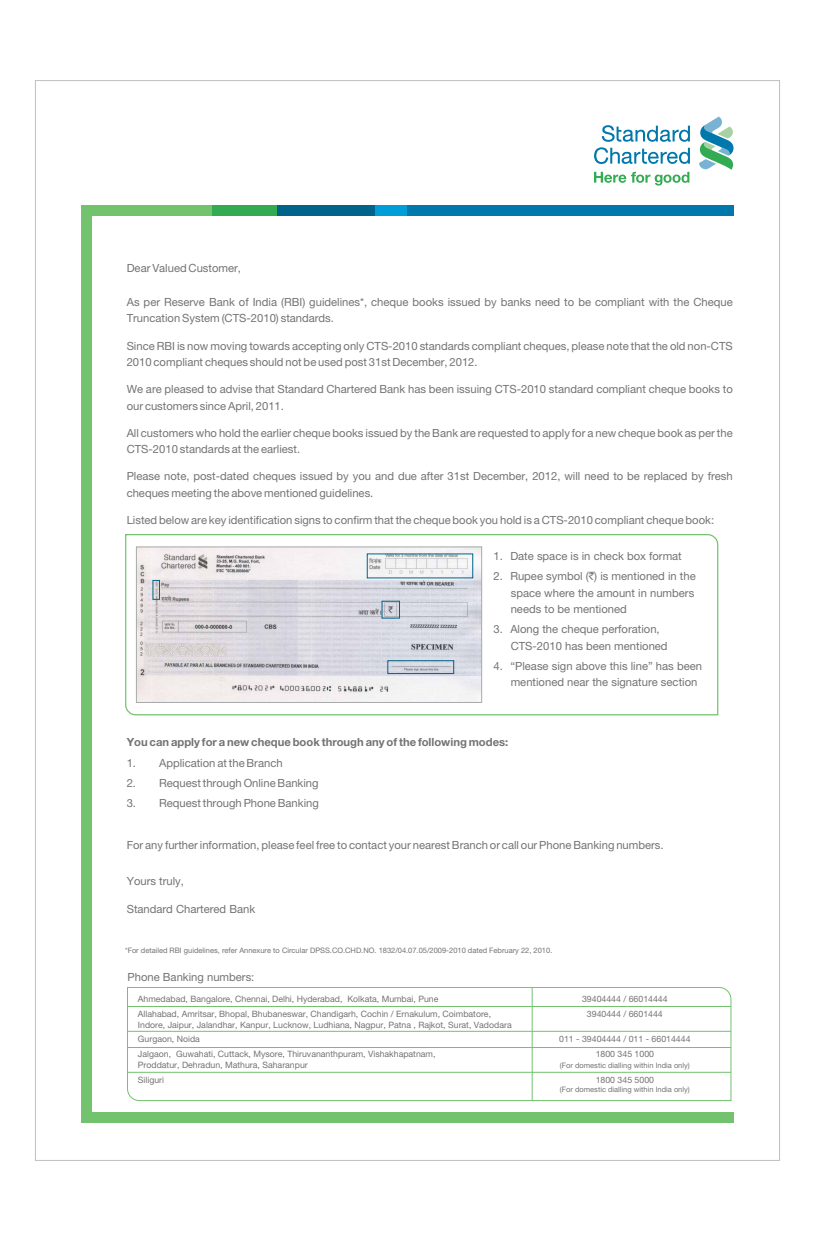
<style>
.page{position:relative;width:815px;height:1241px;background:#fff}
.page>*{position:absolute;margin:0;border:0;box-sizing:border-box;transform-origin:0 0}
.t1{font:11.25px/16.4px "Helvetica Neue CE";color:#737375}
.t2{font:700 11.25px "Helvetica Neue CE";color:#737375}
.t3{font:8.75px/14.9px "Helvetica Neue CE";color:#737375}
.t4{font:7.5px "Helvetica Neue CE";color:#737375}
.s1{font-family:"Rupee Foradian"}
</style>
<div class="page">
<svg style="left:125px;top:534px;width:594px;height:182px"></svg>
<img style="left:138px;top:548px;width:342px;height:152px">
<div style="left:136px;top:546px;width:346px;height:156px;border:1px solid #a8abad"></div>
<div style="left:81px;top:212px;width:11px;height:910px;background:#73c26e"></div>
<div style="left:81px;top:1111px;width:653px;height:11px;background:#73c26e"></div>
<div style="left:277px;top:205px;width:98px;height:11px;background:#00638a"></div>
<div style="left:212px;top:205px;width:65px;height:11px;background:#33ab52"></div>
<div style="left:375px;top:205px;width:32px;height:11px;background:#009ed9"></div>
<div style="left:81px;top:205px;width:131px;height:11px;background:#73c26e"></div>
<div style="left:407px;top:205px;width:326px;height:11px;background:#0078ab"></div>
<svg style="left:594px;top:125px;width:96px;height:39px"></svg>
<svg style="left:699px;top:117px;width:34px;height:53px"></svg>
<svg style="left:594px;top:172px;width:95px;height:13px"></svg>
<div style="left:382px;top:601px;width:18px;height:17px;border:1px solid #00638a"></div>
<div style="left:387px;top:660px;width:67px;height:13px;border:1px solid #00638a"></div>
<div style="left:153px;top:580px;width:7px;height:19px;border:1px solid #00638a"></div>
<svg style="left:127px;top:987px;width:605px;height:113px"></svg>
<hr style="left:532px;top:987px;width:1px;height:113px;background:#73c26e">
<hr style="left:128px;top:1005px;width:603px;height:1px;background:#73c26e">
<hr style="left:128px;top:1030px;width:603px;height:1px;background:#73c26e">
<hr style="left:128px;top:1046px;width:603px;height:1px;background:#73c26e">
<hr style="left:128px;top:1071px;width:603px;height:1px;background:#73c26e">
<p class="t1" style="left:127px;top:261px;width:116px">Dear Valued Customer,</p>
<p class="t1" style="left:127px;top:295px;width:608px">As per Reserve Bank of India (RBI) guidelines*, cheque books issued by banks need to be compliant with the Cheque<br>Truncation System (CTS-2010) standards.</p>
<p class="t1" style="left:127px;top:338px;width:608px">Since RBI is now moving towards accepting only CTS-2010 standards compliant cheques, please note that the old non-CTS<br>2010 compliant cheques should not be used post 31st December, 2012.</p>
<p class="t1" style="left:127px;top:382px;width:608px">We are pleased to advise that Standard Chartered Bank has been issuing CTS-2010 standard compliant cheque books to our customers since April, 2011.</p>
<p class="t1" style="left:127px;top:425px;width:608px">All customers who hold the earlier cheque books issued by the Bank are requested to apply for a new cheque book as per the<br>CTS-2010 standards at the earliest.</p>
<p class="t1" style="left:127px;top:469px;width:608px">Please note, post-dated cheques issued by you and due after 31st December, 2012, will need to be replaced by fresh cheques meeting the above mentioned guidelines.</p>
<p class="t1" style="left:127px;top:513px;width:589px">Listed below are key identification signs to confirm that the cheque book you hold is a CTS-2010 compliant cheque book:</p>
<p class="t1" style="left:493px;top:548px;width:190px">1. Date space is in check box format</p>
<p class="t1" style="left:511px;top:569px;width:187px;text-indent:-17px">2. Rupee symbol (<span class="s1">`</span>) is mentioned in the space where the amount in numbers needs to be mentioned</p>
<p class="t1" style="left:511px;top:622px;width:158px;text-indent:-17px">3. Along the cheque perforation,<br>CTS-2010 has been mentioned</p>
<p class="t1" style="left:511px;top:659px;width:193px;text-indent:-17px">4. “Please sign above this line” has been mentioned near the signature section</p>
<p class="t2" style="left:127px;top:737px;width:383px">You can apply for a new cheque book through any of the following modes:</p>
<p class="t1" style="left:127px;top:755px;width:157px">1. Application at the Branch</p>
<p class="t1" style="left:127px;top:775px;width:193px">2. Request through Online Banking</p>
<p class="t1" style="left:127px;top:796px;width:194px">3. Request through Phone Banking</p>
<p class="t1" style="left:127px;top:838px;width:538px">For any further information, please feel free to contact your nearest Branch or call our Phone Banking numbers.</p>
<p class="t1" style="left:127px;top:874px;width:59px">Yours truly,</p>
<p class="t1" style="left:127px;top:901px;width:130px">Standard Chartered Bank</p>
<p class="t4" style="left:125px;top:947px;width:429px">*For detailed RBI guidelines, refer Annexure to Circular DPSS.CO.CHD.NO. 1832/04.07.05/2009-2010 dated February 22, 2010.</p>
<p class="t1" style="left:128px;top:969px;width:128px">Phone Banking numbers:</p>
<p class="t3" style="left:138px;top:992px;width:302px">Ahmedabad, Bangalore, Chennai, Delhi, Hyderabad, Kolkata, Mumbai, Pune</p>
<p class="t3" style="left:582px;top:992px;width:87px">39404444 / 66014444</p>
<p class="t3" style="left:138px;top:1007px;width:355px">Allahabad, Amritsar, Bhopal, Bhubaneswar, Chandigarh, Cochin / Ernakulum, Coimbatore,</p>
<p class="t3" style="left:587px;top:1007px;width:77px">3940444 / 6601444</p>
<p class="t3" style="left:138px;top:1017px;width:375px">Indore, Jaipur, Jalandhar, Kanpur, Lucknow, Ludhiana, Nagpur, Patna , Rajkot, Surat, Vadodara<br>Gurgaon, Noida</p>
<p class="t3" style="left:559px;top:1032px;width:133px">011 - 39404444 / 011 - 66014444</p>
<p class="t3" style="left:138px;top:1047px;width:299px">Jalgaon, Guwahati, Cuttack, Mysore, Thiruvananthpuram, Vishakhapatnam,</p>
<p class="t3" style="left:596px;top:1047px;width:60px">1800 345 1000</p>
<p class="t3" style="left:138px;top:1057px;width:171px">Proddatur, Dehradun, Mathura, Saharanpur</p>
<p class="t4" style="left:560px;top:1062px;width:131px">(For domestic dialling within India only)</p>
<p class="t3" style="left:138px;top:1072px;width:28px">Siliguri</p>
<p class="t3" style="left:596px;top:1072px;width:60px">1800 345 5000</p>
<p class="t4" style="left:560px;top:1086px;width:131px">(For domestic dialling within India only)</p>
</div>
